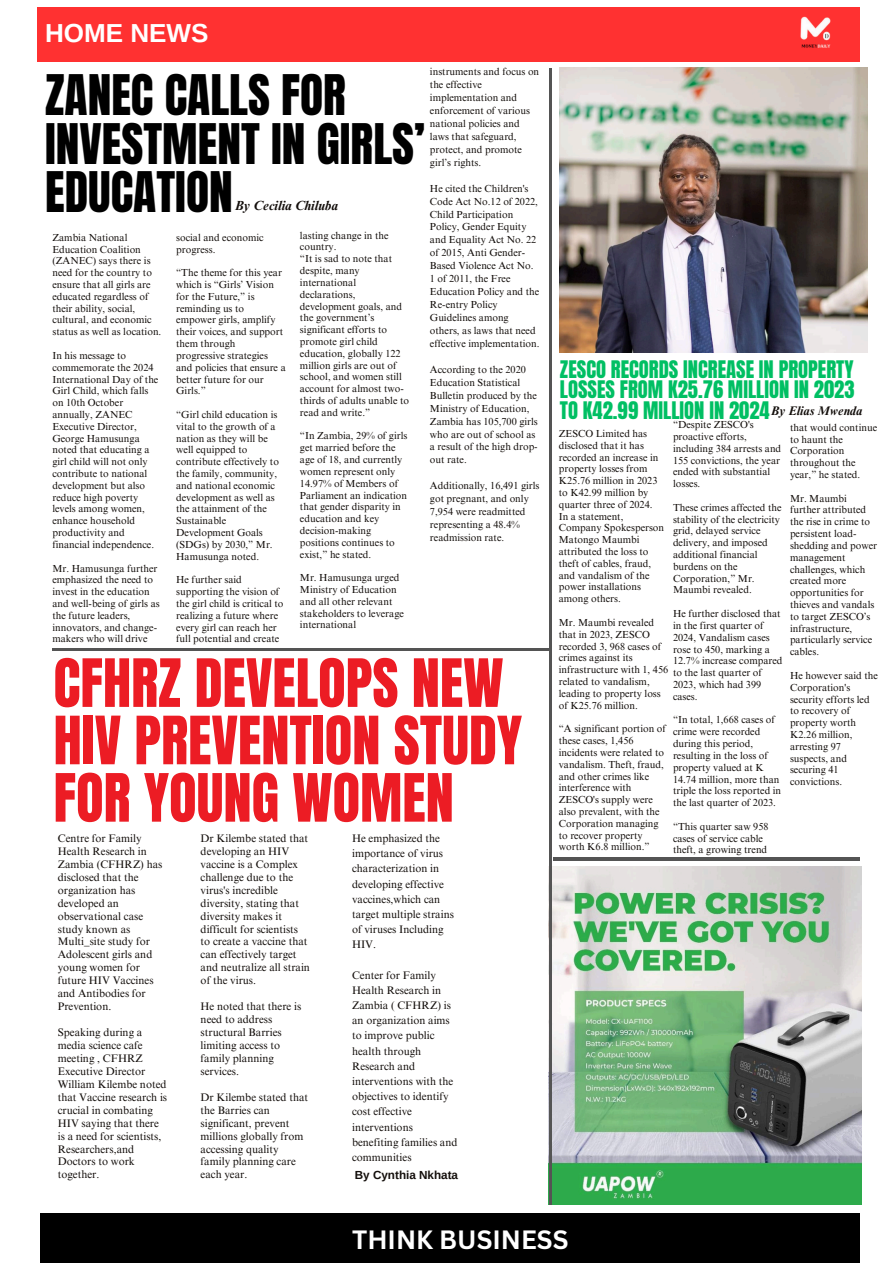
<style>
.page{position:relative;width:893px;height:1263px;background:#fff}
.page>*{position:absolute;margin:0;border:0;box-sizing:border-box;transform-origin:0 0}
.t1{font:56.55px/57.4px "Anton";color:#ec1c24}
.t2{font:47.55px/48.4px "Anton";color:#000}
.t3{font:700 26.03px "Arimo";color:#fff}
.t4{font:700 25.72px "Canva Sans";color:#fff}
.t5{font:20.55px/20.9px "Anton";color:#00bf63;text-align:justify}
.t6{font:italic 700 13.2px "Times NRMT Pro";color:#130e0b}
.t7{font:italic 700 12.45px "Times NRMT Pro";color:#130e0b}
.t8{font:700 11.7px "Arimo";color:#130e0b}
.t9{font:10.95px/12.9px "Times NRMT Pro";color:#130e0b}
.t10{font:10.2px/11.9px "Times NRMT Pro";color:#130e0b}
</style>
<div class="page">
<div style="left:40px;top:1213px;width:819px;height:50px;background:#000"></div>
<div style="left:37px;top:8px;width:822px;height:54px;background:#ff3131"></div>
<img style="left:800px;top:16px;width:31px;height:32px">
<img style="left:560px;top:68px;width:307px;height:284px">
<img style="left:551px;top:867px;width:310px;height:337px">
<hr style="left:52px;top:648px;width:499px;height:3px;background:#545454">
<hr style="left:548px;top:68px;width:3px;height:1136px;background:#545454">
<hr style="left:552px;top:858px;width:307px;height:3px;background:#545454">
<p class="t3" style="left:45px;top:18px;width:165px">HOME NEWS</p>
<h4 class="t10" style="left:430px;top:67px;width:111px;line-height:12.9px">instruments and focus on the effective implementation and enforcement of various national policies and laws that safeguard, protect, and promote girl’s rights.</h4>
<h5 class="t10" style="left:430px;top:183px;width:111px;line-height:12.9px">He cited the Children's<br>Code Act No.12 of 2022,<br>Child Participation<br>Policy, Gender Equity and Equality Act No. 22 of 2015, Anti Gender-<br>Based Violence Act No.<br>1 of 2011, the Free<br>Education Policy and the<br>Re-entry Policy<br>Guidelines among others, as laws that need effective implementation.</h5>
<p class="t10" style="left:430px;top:364px;width:109px;line-height:12.9px">According to the 2020<br>Education Statistical<br>Bulletin produced by the<br>Ministry of Education,<br>Zambia has 105,700 girls who are out of school as a result of the high drop&shy;out rate.</p>
<p class="t10" style="left:430px;top:481px;width:111px;line-height:12.9px">Additionally, 16,491 girls got pregnant, and only<br>7,954 were readmitted representing a 48.4% readmission rate.</p>
<h5 class="t2" style="left:45px;top:72px;width:381px">ZANEC CALLS FOR<br>INVESTMENT IN GIRLS’<br>EDUCATION</h5>
<p class="t6" style="left:235px;top:200px;width:105px">By Cecilia Chiluba</p>
<p class="t10" style="left:300px;top:230px;width:90px">lasting change in the country.</p>
<p class="t10" style="left:300px;top:254px;width:111px">“It is sad to note that despite, many international declarations, development goals, and the government’s significant efforts to promote girl child education, globally 122 million girls are out of school, and women still account for almost two&shy;thirds of adults unable to read and write.”</p>
<p class="t10" style="left:300px;top:431px;width:109px">“In Zambia, 29% of girls get married before the age of 18, and currently women represent only<br>14.97% of Members of<br>Parliament an indication that gender disparity in education and key decision-making positions continues to exist,” he stated.</p>
<p class="t10" style="left:300px;top:573px;width:105px">Mr. Hamusunga urged<br>Ministry of Education and all other relevant stakeholders to leverage international</p>
<p class="t10" style="left:52px;top:233px;width:110px">Zambia National<br>Education Coalition (ZANEC) says there is need for the country to ensure that all girls are educated regardless of their ability, social, cultural, and economic status as well as location.</p>
<p class="t10" style="left:52px;top:351px;width:107px">In his message to commemorate the 2024<br>International Day of the<br>Girl Child, which falls on 10th October annually, ZANEC<br>Executive Director,<br>George Hamusunga noted that educating a girl child will not only contribute to national development but also reduce high poverty levels among women, enhance household productivity and financial independence.</p>
<p class="t10" style="left:52px;top:563px;width:109px">Mr. Hamusunga further emphasized the need to invest in the education and well-being of girls as the future leaders, innovators, and change&shy;makers who will drive</p>
<p class="t10" style="left:176px;top:233px;width:89px">social and economic progress.</p>
<p class="t10" style="left:176px;top:268px;width:111px">“The theme for this year which is “Girls’ Vision for the Future,” is reminding us to empower girls, amplify their voices, and support them through progressive strategies and policies that ensure a better future for our<br>Girls.”</p>
<p class="t10" style="left:176px;top:410px;width:104px">“Girl child education is vital to the growth of a nation as they will be well equipped to contribute effectively to the family, community, and national economic development as well as the attainment of the<br>Sustainable<br>Development Goals (SDGs) by 2030,” Mr.<br>Hamusunga noted.</p>
<p class="t10" style="left:176px;top:575px;width:109px">He further said supporting the vision of the girl child is critical to realizing a future where every girl can reach her full potential and create</p>
<p class="t1" style="left:54px;top:655px;width:470px">CFHRZ DEVELOPS NEW<br>HIV PREVENTION STUDY<br>FOR YOUNG WOMEN</p>
<p class="t9" style="left:201px;top:833px;width:111px">Dr Kilembe stated that developing an HIV vaccine is a Complex challenge due to the virus's incredible diversity, stating that diversity makes it difficult for scientists to create a vaccine that can effectively target and neutralize all strain of the virus.</p>
<p class="t9" style="left:201px;top:1001px;width:102px">He noted that there is need to address structural Barries limiting access to family planning services.</p>
<p class="t9" style="left:201px;top:1092px;width:109px">Dr Kilembe stated that the Barries can significant, prevent millions globally from accessing quality family planning care each year.</p>
<p class="t9" style="left:58px;top:833px;width:106px">Centre for Family<br>Health Research in<br>Zambia (CFHRZ) has disclosed that the organization has developed an observational case study known as<br>Multi_site study for<br>Adolescent girls and young women for future HIV Vaccines and Antibodies for<br>Prevention.</p>
<p class="t9" style="left:58px;top:1027px;width:111px">Speaking during a media science cafe meeting , CFHRZ<br>Executive Director<br>William Kilembe noted that Vaccine research is crucial in combating<br>HIV saying that there is a need for scientists,<br>Researchers,and<br>Doctors to work together.</p>
<p class="t9" style="left:352px;top:832px;width:103px;line-height:15.1px">He emphasized the importance of virus characterization in developing effective vaccines,which can target multiple strains of viruses Including<br>HIV.</p>
<h6 class="t9" style="left:352px;top:969px;width:107px;line-height:15.1px">Center for Family<br>Health Research in<br>Zambia ( CFHRZ) is an organization aims to improve public health through<br>Research and interventions with the objectives to identify cost effective interventions benefiting families and communities</h6>
<h3 class="t8" style="left:355px;top:1169px;width:105px">By Cynthia Nkhata</h3>
<p class="t5" style="left:560px;top:359px;width:296px">ZESCO RECORDS INCREASE IN PROPERTY LOSSES FROM K25.76 MILLION IN 2023<br>TO K42.99 MILLION IN 2024</p>
<p class="t10" style="left:559px;top:429px;width:101px">ZESCO Limited has disclosed that it has recorded an increase in property losses from<br>K25.76 million in 2023 to K42.99 million by quarter three of 2024.</p>
<p class="t10" style="left:559px;top:511px;width:107px">In a statement,<br>Company Spokesperson<br>Matongo Maumbi attributed the loss to theft of cables, fraud, and vandalism of the power installations among others.</p>
<p class="t10" style="left:559px;top:618px;width:111px">Mr. Maumbi revealed that in 2023, ZESCO recorded 3, 968 cases of crimes against its infrastructure with 1, 456 related to vandalism, leading to property loss of K25.76 million.</p>
<p class="t10" style="left:559px;top:724px;width:109px">“A significant portion of these cases, 1,456 incidents were related to vandalism. Theft, fraud, and other crimes like interference with<br>ZESCO's supply were also prevalent, with the<br>Corporation managing to recover property worth K6.8 million.”</p>
<p class="t7" style="left:771px;top:406px;width:93px">By Elias Mwenda</p>
<p class="t10" style="left:673px;top:420px;width:110px">“Despite ZESCO's proactive efforts, including 384 arrests and<br>155 convictions, the year ended with substantial losses.</p>
<p class="t10" style="left:673px;top:503px;width:110px">These crimes affected the stability of the electricity grid, delayed service delivery, and imposed additional financial burdens on the<br>Corporation,” Mr.<br>Maumbi revealed.</p>
<p class="t10" style="left:673px;top:609px;width:111px">He further disclosed that in the first quarter of<br>2024, Vandalism cases rose to 450, marking a<br>12.7% increase compared to the last quarter of<br>2023, which had 399 cases.</p>
<p class="t10" style="left:673px;top:715px;width:110px">“In total, 1,668 cases of crime were recorded during this period, resulting in the loss of property valued at K<br>14.74 million, more than triple the loss reported in the last quarter of 2023.</p>
<h1 class="t10" style="left:673px;top:822px;width:97px">“This quarter saw 958 cases of service cable theft, a growing trend</h1>
<p class="t10" style="left:790px;top:423px;width:89px">that would continue to haunt the<br>Corporation throughout the year,” he stated.</p>
<p class="t10" style="left:790px;top:493px;width:89px">Mr. Maumbi further attributed the rise in crime to persistent load&shy;shedding and power management challenges, which created more opportunities for thieves and vandals to target ZESCO’s infrastructure, particularly service cables.</p>
<p class="t10" style="left:790px;top:671px;width:89px">He however said the<br>Corporation's security efforts led to recovery of property worth<br>K2.26 million, arresting 97 suspects, and securing 41 convictions.</p>
<p class="t4" style="left:352px;top:1222px;width:218px">THINK BUSINESS</p>
</div>
